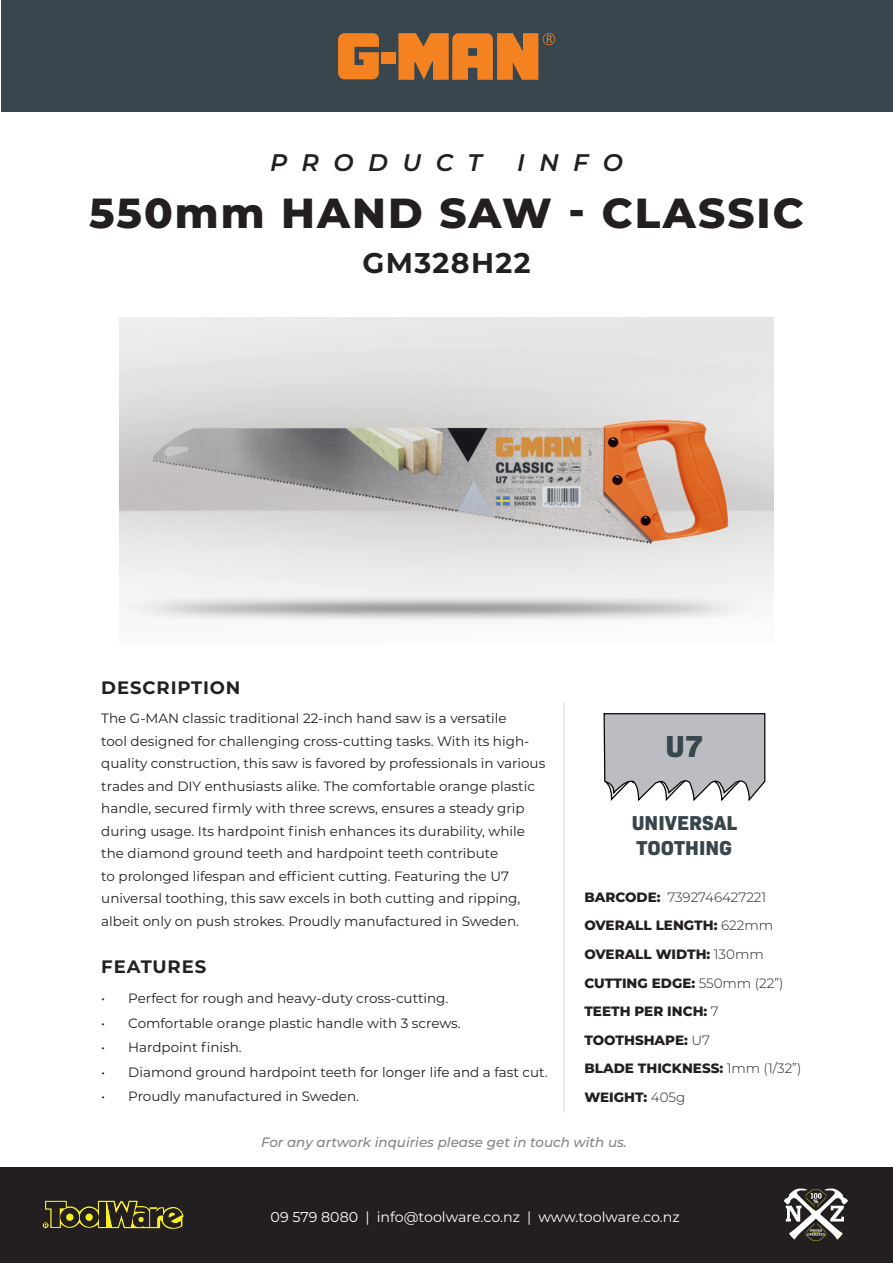
<style>
.page{position:relative;width:893px;height:1263px;background:#fff}
.page>*{position:absolute;margin:0;border:0;box-sizing:border-box;transform-origin:0 0}
.t1{font:800 42px "Montserrat";letter-spacing:.05em;color:#231f20}
.t2{font:800 30.9px "Bio Sans";color:#38464e}
.t3{font:700 28.5px "Montserrat";letter-spacing:.05em;color:#231f20}
.t4{font:italic 600 24px "Montserrat";letter-spacing:.6em;color:#231f20}
.t5{font:800 20.4px/24.6px "Bio Sans";color:#38454d}
.t6{font:700 18px "Montserrat";letter-spacing:.05em;color:#231f20}
.t7{font:14.25px "Montserrat";color:#fff}
.Body_Text{font:13.5px/22.5px "Montserrat";color:#231f20}
.Specifications{font:800 13.5px/28.7px "Montserrat";color:#231f20}
.Body_Text-2{font:italic 500 13.5px "Montserrat";color:#828285}
.Specifications-2{font:300 13.5px "Montserrat";color:#231f20}
.s1{font-weight:800}
.s2{font-weight:300}
</style>
<div class="page">
<div style="left:1px;top:1px;width:891px;height:111px;background:#39464e"></div>
<svg style="left:338px;top:33px;width:41px;height:46px;background:#da7926"></svg>
<div style="left:381px;top:52px;width:15px;height:12px;background:#f58220"></div>
<svg style="left:398px;top:33px;width:157px;height:47px"></svg>
<div style="left:0;top:1167px;width:893px;height:96px;background:#231f20"></div>
<svg style="left:43px;top:1200px;width:141px;height:29px"></svg>
<svg style="left:784px;top:1188px;width:64px;height:53px"></svg>
<hr style="left:563px;top:703px;width:2px;height:409px;background:#e6e7e9">
<img style="left:130px;top:381px;width:625px;height:199px">
<svg style="left:603px;top:713px;width:163px;height:89px;background:#bbbcbe"></svg>
<p class="t4" style="left:270px;top:145px;width:213px">PRODUCT</p>
<p class="t4" style="left:517px;top:145px;width:107px">INFO</p>
<p class="t1" style="left:89px;top:182px;width:716px">550mm HAND SAW - CLASSIC</p>
<p class="t3" style="left:362px;top:243px;width:170px">GM328H22</p>
<p class="t6" style="left:101px;top:674px;width:141px">DESCRIPTION</p>
<p class="Body_Text" style="left:101px;top:707px;width:445px">The G-MAN classic traditional 22-inch hand saw is a versatile<br>tool designed for challenging cross-cutting tasks. With its high&shy;quality construction, this saw is favored by professionals in various trades and DIY enthusiasts alike. The comfortable orange plastic handle, secured firmly with three screws, ensures a steady grip during usage. Its hardpoint finish enhances its durability, while the diamond ground teeth and hardpoint teeth contribute<br>to prolonged lifespan and efficient cutting. Featuring the U7 universal toothing, this saw excels in both cutting and ripping, albeit only on push strokes. Proudly manufactured in Sweden.</p>
<p class="t6" style="left:101px;top:954px;width:106px">FEATURES</p>
<p class="Body_Text" style="left:101px;top:986px;width:349px">• Perfect for rough and heavy-duty cross-cutting.</p>
<p class="Body_Text" style="left:101px;top:1011px;width:361px">• Comfortable orange plastic handle with 3 screws.</p>
<p class="Body_Text" style="left:101px;top:1036px;width:142px">• Hardpoint finish.</p>
<p class="Body_Text" style="left:101px;top:1060px;width:448px">• Diamond ground hardpoint teeth for longer life and a fast cut.</p>
<p class="Body_Text" style="left:101px;top:1085px;width:259px">• Proudly manufactured in Sweden.</p>
<h2 class="t2" style="left:666px;top:722px;width:39px">U7</h2>
<h3 class="t5" style="left:632px;top:809px;width:107px">UNIVERSAL<br>TOOTHING</h3>
<p class="Specifications-2" style="left:584px;top:888px;width:183px"><span class="s1">BARCODE:</span> 7392746427221</p>
<p class="Specifications" style="left:584px;top:910px;width:218px">OVERALL LENGTH: <span class="s2">622mm<br></span>OVERALL WIDTH: <span class="s2">130mm<br></span>CUTTING EDGE: <span class="s2">550mm (22”)<br></span>TEETH PER INCH: <span class="s2">7<br></span>TOOTHSHAPE: <span class="s2">U7<br></span>BLADE THICKNESS: <span class="s2">1mm (1/32”)<br></span>WEIGHT: <span class="s2">405g</span></p>
<p class="Body_Text-2" style="left:261px;top:1133px;width:367px">For any artwork inquiries please get in touch with us.</p>
<p class="t7" style="left:271px;top:1207px;width:411px">09 579 8080 | info@toolware.co.nz | www.toolware.co.nz</p>
</div>
